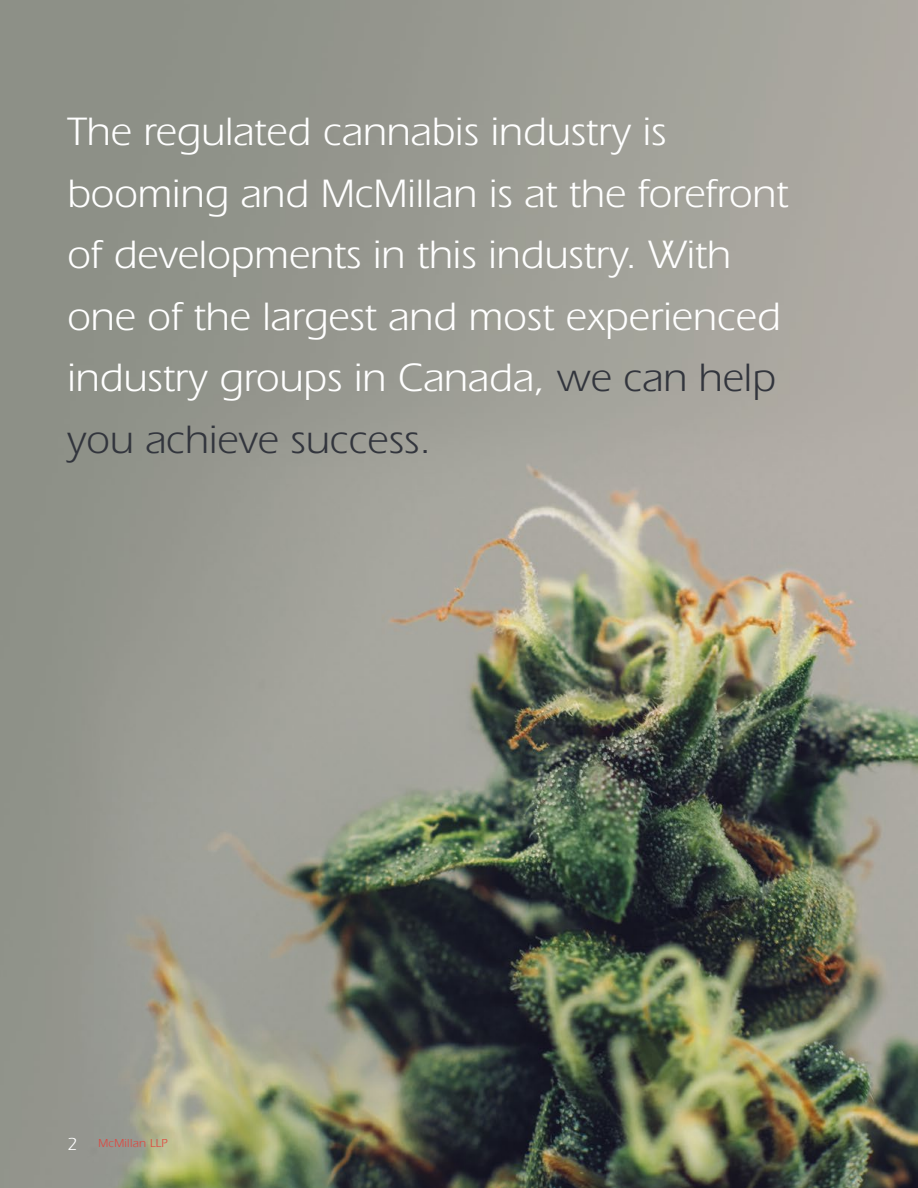
<style>
.page{position:relative;width:918px;height:1188px;background:#fff}
.page>*{position:absolute;margin:0;border:0;box-sizing:border-box;transform-origin:0 0}
.t1{font:41.1px/61.5px "Mc Millan";color:#fff}
.t2{font:18px "Mc Millan";color:#fff}
.t3{font:12px "Mc Millan";letter-spacing:.025em;color:#e2433b}
.s1{color:#32353d}
</style>
<div class="page">
<img style="left:0;top:0;width:918px;height:1188px">
<p class="t1" style="left:68px;top:101px;width:722px">The regulated cannabis industry is booming and McMillan is at the forefront of developments in this industry. With one of the largest and most experienced industry groups in Canada, <span class="s1">we can help you achieve success.</span></p>
<p class="t2" style="left:68px;top:1133px;width:12px">2</p>
<p class="t3" style="left:98px;top:1137px;width:71px">McMillan LLP</p>
</div>
